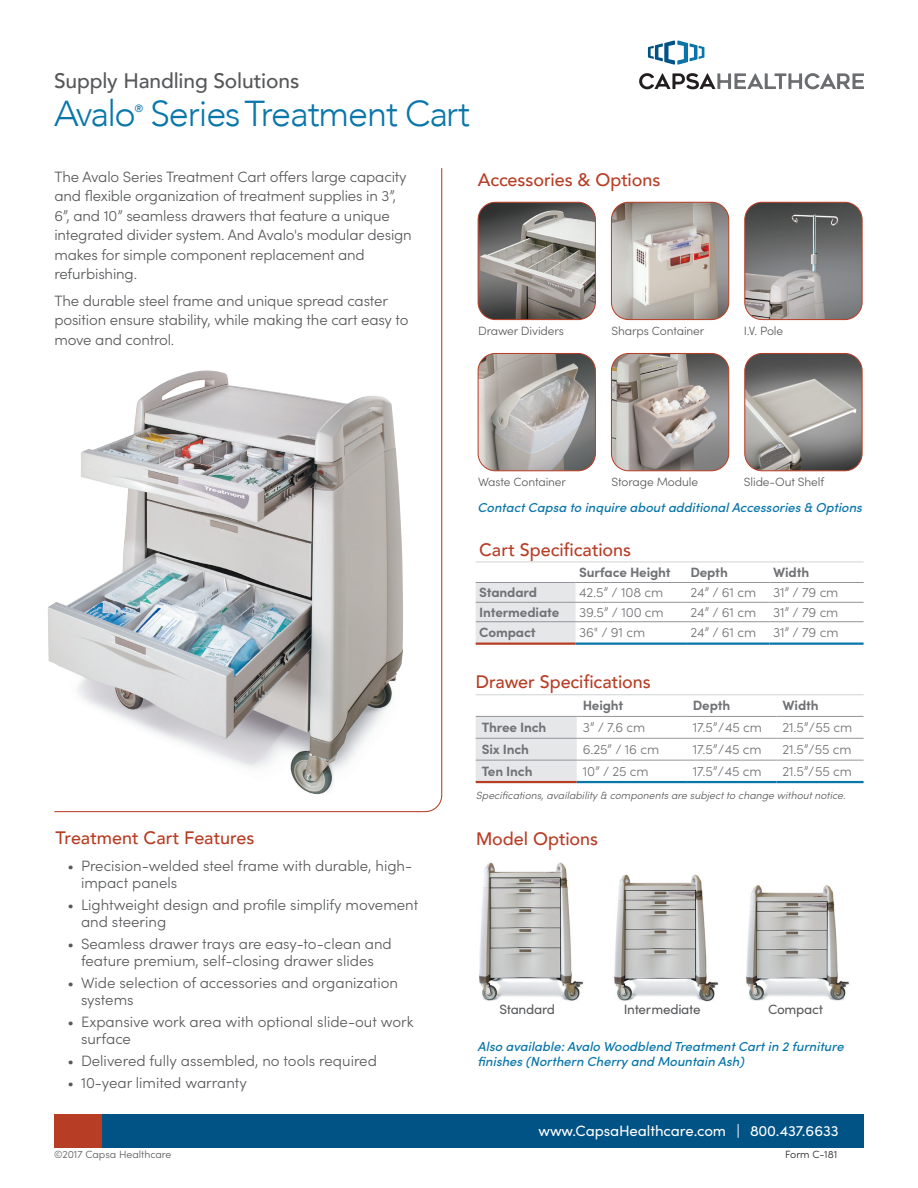
<style>
.page{position:relative;width:918px;height:1188px;background:#fff}
.page>*{position:absolute;margin:0;border:0;box-sizing:border-box;transform-origin:0 0}
.t1{font:300 36px "Avenir";letter-spacing:-.03em;color:#0976aa}
.t2{font:500 21px "Avenir";letter-spacing:-.005em;color:#57585a}
.t3{font:500 18px "Avenir";letter-spacing:-.005em;color:#b73d25}
.t4{font:300 15px/19.5px "Sofia Pro";letter-spacing:-.01em;color:#57585a}
.t5{font:15px "Sofia Pro";letter-spacing:-.005em;color:#fff}
.t6{font:300 13.5px "Sofia Pro";letter-spacing:-.01em;color:#717275}
.t7{font:700 13.5px "Sofia Pro";letter-spacing:-.01em;color:#717275}
.t8{font:13.5px "Sofia Pro";letter-spacing:-.02em;color:#57585a}
.t9{font:italic 500 13.05px/15px "Sofia Pro";color:#0976aa}
.t10{font:300 12px "Sofia Pro";letter-spacing:-.01em;color:#57585a}
.t11{font:italic 300 10.5px "Sofia Pro";color:#57585a}
.t12{font:300 10.5px "Sofia Pro";color:#57585a}
.t13{font:300 10.5px "Sofia Pro";color:#231f20}
.t14{font:500 10.5px "Avenir";color:#0976aa}
</style>
<div class="page">
<div style="left:101px;top:1114px;width:763px;height:34px;background:#015386"></div>
<div style="left:54px;top:1114px;width:47px;height:34px;background:#b73d25"></div>
<svg style="left:639px;top:73px;width:225px;height:16px"></svg>
<svg style="left:648px;top:40px;width:56px;height:25px"></svg>
<svg style="left:54px;top:168px;width:389px;height:645px"></svg>
<img style="left:48px;top:371px;width:356px;height:425px">
<img style="left:479px;top:862px;width:371px;height:140px">
<img style="left:478px;top:202px;width:116px;height:118px">
<div style="left:478px;top:202px;width:118px;height:118px;border:1px solid #b73d25;border-radius:17px"></div>
<img style="left:478px;top:353px;width:116px;height:118px">
<div style="left:478px;top:353px;width:118px;height:118px;border:1px solid #b73d25;border-radius:17px"></div>
<img style="left:611px;top:202px;width:118px;height:118px">
<div style="left:611px;top:202px;width:118px;height:118px;border:1px solid #b73d25;border-radius:17px"></div>
<img style="left:611px;top:353px;width:118px;height:118px">
<div style="left:611px;top:353px;width:118px;height:118px;border:1px solid #b73d25;border-radius:17px"></div>
<img style="left:746px;top:202px;width:115px;height:118px">
<div style="left:744px;top:202px;width:119px;height:118px;border:1px solid #b73d25;border-radius:17px"></div>
<img style="left:746px;top:353px;width:115px;height:118px">
<div style="left:744px;top:353px;width:119px;height:118px;border:1px solid #b73d25;border-radius:17px"></div>
<div style="left:476px;top:583px;width:100px;height:60px;background:#e6e7e9"></div>
<hr style="left:476px;top:602px;width:100px;height:1px;background:#939598">
<hr style="left:576px;top:602px;width:111px;height:1px;background:#939598">
<hr style="left:687px;top:602px;width:83px;height:1px;background:#939598">
<hr style="left:770px;top:602px;width:94px;height:1px;background:#939598">
<hr style="left:476px;top:562px;width:100px;height:1px;background:#d1d2d4">
<hr style="left:576px;top:562px;width:111px;height:1px;background:#d1d2d4">
<hr style="left:687px;top:562px;width:83px;height:1px;background:#d1d2d4">
<hr style="left:770px;top:562px;width:94px;height:1px;background:#d1d2d4">
<hr style="left:476px;top:582px;width:100px;height:1px;background:#939598">
<hr style="left:576px;top:582px;width:111px;height:1px;background:#939598">
<hr style="left:687px;top:582px;width:83px;height:1px;background:#939598">
<hr style="left:770px;top:582px;width:94px;height:1px;background:#939598">
<hr style="left:476px;top:621px;width:100px;height:1px;background:#939598">
<hr style="left:476px;top:643px;width:100px;height:2px;background:#b73d25">
<hr style="left:576px;top:621px;width:111px;height:1px;background:#939598">
<hr style="left:687px;top:621px;width:83px;height:1px;background:#939598">
<hr style="left:770px;top:621px;width:94px;height:1px;background:#939598">
<hr style="left:576px;top:643px;width:111px;height:2px;background:#0976aa">
<hr style="left:687px;top:643px;width:83px;height:2px;background:#0976aa">
<hr style="left:770px;top:643px;width:94px;height:2px;background:#0976aa">
<div style="left:476px;top:717px;width:101px;height:64px;background:#e6e7e9"></div>
<hr style="left:476px;top:738px;width:101px;height:1px;background:#939598">
<hr style="left:577px;top:738px;width:110px;height:1px;background:#939598">
<hr style="left:687px;top:738px;width:90px;height:1px;background:#939598">
<hr style="left:777px;top:738px;width:87px;height:1px;background:#939598">
<hr style="left:476px;top:694px;width:101px;height:1px;background:#d1d2d4">
<hr style="left:577px;top:694px;width:110px;height:1px;background:#d1d2d4">
<hr style="left:687px;top:694px;width:90px;height:1px;background:#d1d2d4">
<hr style="left:777px;top:694px;width:87px;height:1px;background:#d1d2d4">
<hr style="left:476px;top:716px;width:101px;height:1px;background:#939598">
<hr style="left:577px;top:716px;width:110px;height:1px;background:#939598">
<hr style="left:687px;top:716px;width:90px;height:1px;background:#939598">
<hr style="left:777px;top:716px;width:87px;height:1px;background:#939598">
<hr style="left:476px;top:760px;width:101px;height:1px;background:#939598">
<hr style="left:476px;top:781px;width:101px;height:2px;background:#b73d25">
<hr style="left:577px;top:760px;width:110px;height:1px;background:#939598">
<hr style="left:687px;top:760px;width:90px;height:1px;background:#939598">
<hr style="left:777px;top:760px;width:87px;height:1px;background:#939598">
<hr style="left:577px;top:781px;width:110px;height:2px;background:#0976aa">
<hr style="left:687px;top:781px;width:90px;height:2px;background:#0976aa">
<hr style="left:777px;top:781px;width:87px;height:2px;background:#0976aa">
<h2 class="t2" style="left:54px;top:63px;width:247px">Supply Handling Solutions</h2>
<h1 class="t1" style="left:54px;top:92px;width:417px">Avalo Series Treatment Cart</h1>
<p class="t14" style="left:135px;top:100px;width:10px">®</p>
<p class="t4" style="left:54px;top:166px;width:359px">The Avalo Series Treatment Cart offers large capacity and flexible organization of treatment supplies in 3”, 6”, and 10” seamless drawers that feature a unique integrated divider system. And Avalo's modular design makes for simple component replacement and refurbishing.</p>
<p class="t4" style="left:54px;top:290px;width:356px">The durable steel frame and unique spread caster position ensure stability, while making the cart easy to move and control.</p>
<p class="t3" style="left:478px;top:164px;width:184px">Accessories &amp; Options</p>
<p class="t10" style="left:478px;top:322px;width:87px">Drawer Dividers</p>
<p class="t10" style="left:612px;top:322px;width:94px">Sharps Container</p>
<p class="t10" style="left:744px;top:322px;width:41px">I.V. Pole</p>
<p class="t10" style="left:478px;top:473px;width:89px">Waste Container</p>
<p class="t10" style="left:612px;top:473px;width:88px">Storage Module</p>
<p class="t10" style="left:744px;top:473px;width:82px">Slide-Out Shelf</p>
<p class="t9" style="left:478px;top:499px;width:386px">Contact Capsa to inquire about additional Accessories &amp; Options</p>
<p class="t3" style="left:479px;top:535px;width:153px">Cart Specifications</p>
<p class="t7" style="left:579px;top:562px;width:93px">Surface Height</p>
<p class="t7" style="left:690px;top:562px;width:39px">Depth</p>
<p class="t7" style="left:773px;top:562px;width:38px">Width</p>
<p class="t7" style="left:479px;top:582px;width:59px">Standard</p>
<p class="t6" style="left:579px;top:583px;width:86px">42.5” / 108 cm</p>
<p class="t6" style="left:690px;top:583px;width:67px">24” / 61 cm</p>
<p class="t6" style="left:773px;top:583px;width:67px">31” / 79 cm</p>
<p class="t7" style="left:479px;top:602px;width:82px">Intermediate</p>
<p class="t6" style="left:579px;top:602px;width:86px">39.5” / 100 cm</p>
<p class="t6" style="left:690px;top:602px;width:67px">24” / 61 cm</p>
<p class="t6" style="left:773px;top:602px;width:67px">31” / 79 cm</p>
<p class="t7" style="left:479px;top:622px;width:58px">Compact</p>
<p class="t6" style="left:579px;top:623px;width:68px">36" / 91 cm</p>
<p class="t6" style="left:690px;top:623px;width:67px">24” / 61 cm</p>
<p class="t6" style="left:773px;top:623px;width:67px">31” / 79 cm</p>
<p class="t3" style="left:476px;top:667px;width:177px">Drawer Specifications</p>
<p class="t7" style="left:583px;top:695px;width:42px">Height</p>
<p class="t7" style="left:693px;top:695px;width:39px">Depth</p>
<p class="t7" style="left:783px;top:695px;width:38px">Width</p>
<p class="t7" style="left:482px;top:717px;width:66px">Three Inch</p>
<p class="t6" style="left:583px;top:718px;width:64px">3” / 7.6 cm</p>
<p class="t6" style="left:693px;top:718px;width:71px">17.5” /45 cm</p>
<p class="t6" style="left:783px;top:718px;width:71px">21.5” /55 cm</p>
<p class="t7" style="left:482px;top:739px;width:49px">Six Inch</p>
<p class="t6" style="left:583px;top:740px;width:78px">6.25” / 16 cm</p>
<p class="t6" style="left:693px;top:740px;width:70px">17.5” /45 cm</p>
<p class="t6" style="left:783px;top:740px;width:71px">21.5” /55 cm</p>
<p class="t7" style="left:482px;top:761px;width:52px">Ten Inch</p>
<p class="t6" style="left:583px;top:761px;width:67px">10” / 25 cm</p>
<p class="t6" style="left:693px;top:761px;width:70px">17.5”/45 cm</p>
<p class="t6" style="left:783px;top:761px;width:71px">21.5” / 55 cm</p>
<p class="t11" style="left:476px;top:788px;width:371px">Specifications, availability &amp; components are subject to change without notice.</p>
<p class="t3" style="left:56px;top:822px;width:200px">Treatment Cart Features</p>
<p class="t3" style="left:476px;top:823px;width:123px">Model Options</p>
<p class="t4" style="left:81px;top:856px;width:333px;line-height:17.2px;text-indent:-14px">• Precision-welded steel frame with durable, high&shy;impact panels</p>
<p class="t4" style="left:81px;top:895px;width:339px;line-height:17.2px;text-indent:-14px">• Lightweight design and profile simplify movement and steering</p>
<p class="t4" style="left:68px;top:934px;width:326px;line-height:17.2px;text-align:center">• Seamless drawer trays are easy-to-clean and feature premium, self-closing drawer slides</p>
<p class="t4" style="left:81px;top:973px;width:319px;line-height:17.2px;text-indent:-14px">• Wide selection of accessories and organization systems</p>
<p class="t4" style="left:81px;top:1012px;width:334px;line-height:17.2px;text-indent:-14px">• Expansive work area with optional slide-out work surface</p>
<p class="t4" style="left:68px;top:1050px;width:311px">• Delivered fully assembled, no tools required</p>
<p class="t4" style="left:68px;top:1072px;width:181px">• 10-year limited warranty</p>
<p class="t12" style="left:54px;top:1147px;width:119px">©2017 Capsa Healthcare</p>
<p class="t8" style="left:499px;top:1000px;width:57px">Standard</p>
<p class="t8" style="left:624px;top:1000px;width:78px">Intermediate</p>
<p class="t8" style="left:768px;top:1000px;width:56px">Compact</p>
<p class="t9" style="left:478px;top:1038px;width:368px">Also available: Avalo Woodblend Treatment Cart in 2 furniture finishes (Northern Cherry and Mountain Ash)</p>
<p class="t5" style="left:538px;top:1119px;width:302px">www.CapsaHealthcare.com | 800.437.6633</p>
<p class="t13" style="left:785px;top:1147px;width:54px">Form C-181</p>
</div>
